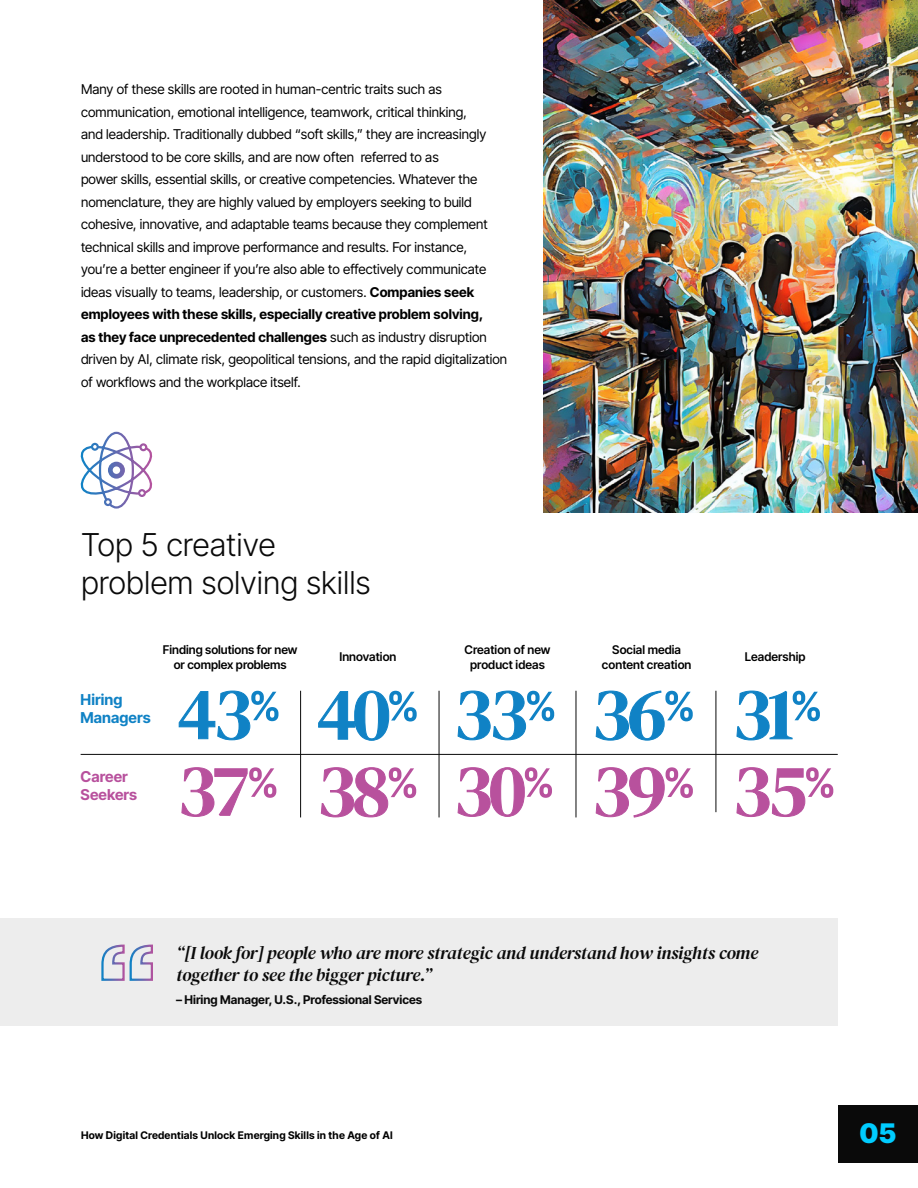
<style>
.page{position:relative;width:918px;height:1188px;background:#fff}
.page>*{position:absolute;margin:0;border:0;box-sizing:border-box;transform-origin:0 0}
.t1{font:300 31.5px/37.5px "Inter Tight";color:#0a0a0a}
.t2{font:900 27px "Inter Tight";color:#0cf}
.t3{font:italic 18px/22.5px "DM Serif Display";letter-spacing:-.01em;color:#0a0a0a}
.t4{font:700 15px/18px "Inter Tight";letter-spacing:.005em;color:#1082c5}
.t5{font:700 15px/18px "Inter Tight";letter-spacing:.005em;color:#b8519d}
.t6{font:13.5px/22.5px "Inter Tight";letter-spacing:.005em;color:#000}
.t7{font:600 12px/15px "Inter Tight";letter-spacing:.005em;color:#000;text-align:center}
.t8{font:700 12px "Inter Tight";color:#0a0a0a}
.t9{font:700 10.5px "Inter Tight";letter-spacing:.02em;color:#000}
.s1{font-weight:700}
</style>
<div class="page">
<div style="left:838px;top:1105px;width:80px;height:58px;background:#0a0a0a"></div>
<svg style="left:181px;top:767px;width:95px;height:50px"></svg>
<svg style="left:179px;top:690px;width:99px;height:50px"></svg>
<svg style="left:736px;top:767px;width:97px;height:50px"></svg>
<svg style="left:736px;top:690px;width:84px;height:51px"></svg>
<svg style="left:457px;top:767px;width:95px;height:50px"></svg>
<svg style="left:457px;top:690px;width:97px;height:50px"></svg>
<svg style="left:596px;top:767px;width:97px;height:51px"></svg>
<svg style="left:596px;top:690px;width:97px;height:51px"></svg>
<svg style="left:321px;top:767px;width:95px;height:51px"></svg>
<svg style="left:318px;top:690px;width:99px;height:51px"></svg>
<hr style="left:300px;top:691px;width:1px;height:126px;background:#0a0a0a">
<hr style="left:81px;top:754px;width:757px;height:1px;background:#0a0a0a">
<hr style="left:439px;top:691px;width:1px;height:126px;background:#0a0a0a">
<hr style="left:576px;top:691px;width:1px;height:126px;background:#0a0a0a">
<hr style="left:716px;top:691px;width:1px;height:121px;background:#0a0a0a">
<img style="left:543px;top:0;width:375px;height:513px">
<svg style="left:80px;top:431px;width:73px;height:78px"></svg>
<div style="left:0;top:918px;width:838px;height:108px;background:#ededed"></div>
<svg style="left:101px;top:944px;width:52px;height:37px"></svg>
<p class="t6" style="left:81px;top:78px;width:428px">Many of these skills are rooted in human-centric traits such as communication, emotional intelligence, teamwork, critical thinking,<br>and leadership. Traditionally dubbed “soft skills,” they are increasingly understood to be core skills, and are now often referred to as<br>power skills, essential skills, or creative competencies. Whatever the nomenclature, they are highly valued by employers seeking to build cohesive, innovative, and adaptable teams because they complement technical skills and improve performance and results. For instance,<br>you’re a better engineer if you’re also able to effectively communicate ideas visually to teams, leadership, or customers. <span class="s1">Companies seek employees with these skills, especially creative problem solving,<br>as they face unprecedented challenges</span> such as industry disruption driven by AI, climate risk, geopolitical tensions, and the rapid digitalization of workflows and the workplace itself.</p>
<h1 class="t1" style="left:81px;top:526px;width:291px">Top 5 creative problem solving skills</h1>
<p class="t4" style="left:81px;top:690px;width:72px">Hiring<br>Managers</p>
<p class="t7" style="left:163px;top:641px;width:136px">Finding solutions for new or complex problems</p>
<p class="t7" style="left:339px;top:649px;width:59px">Innovation</p>
<p class="t7" style="left:465px;top:641px;width:87px">Creation of new product ideas</p>
<p class="t7" style="left:602px;top:641px;width:91px">Social media content creation</p>
<p class="t7" style="left:745px;top:649px;width:62px">Leadership</p>
<p class="t5" style="left:81px;top:767px;width:58px">Career<br>Seekers</p>
<h3 class="t3" style="left:176px;top:942px;width:584px">“[I look for] people who are more strategic and understand how insights come together to see the bigger picture.”</h3>
<p class="t8" style="left:176px;top:990px;width:247px">– Hiring Manager, U.S., Professional Services</p>
<p class="t9" style="left:81px;top:1127px;width:313px">How Digital Credentials Unlock Emerging Skills in the Age of AI</p>
<h2 class="t2" style="left:859px;top:1112px;width:38px">05</h2>
</div>
